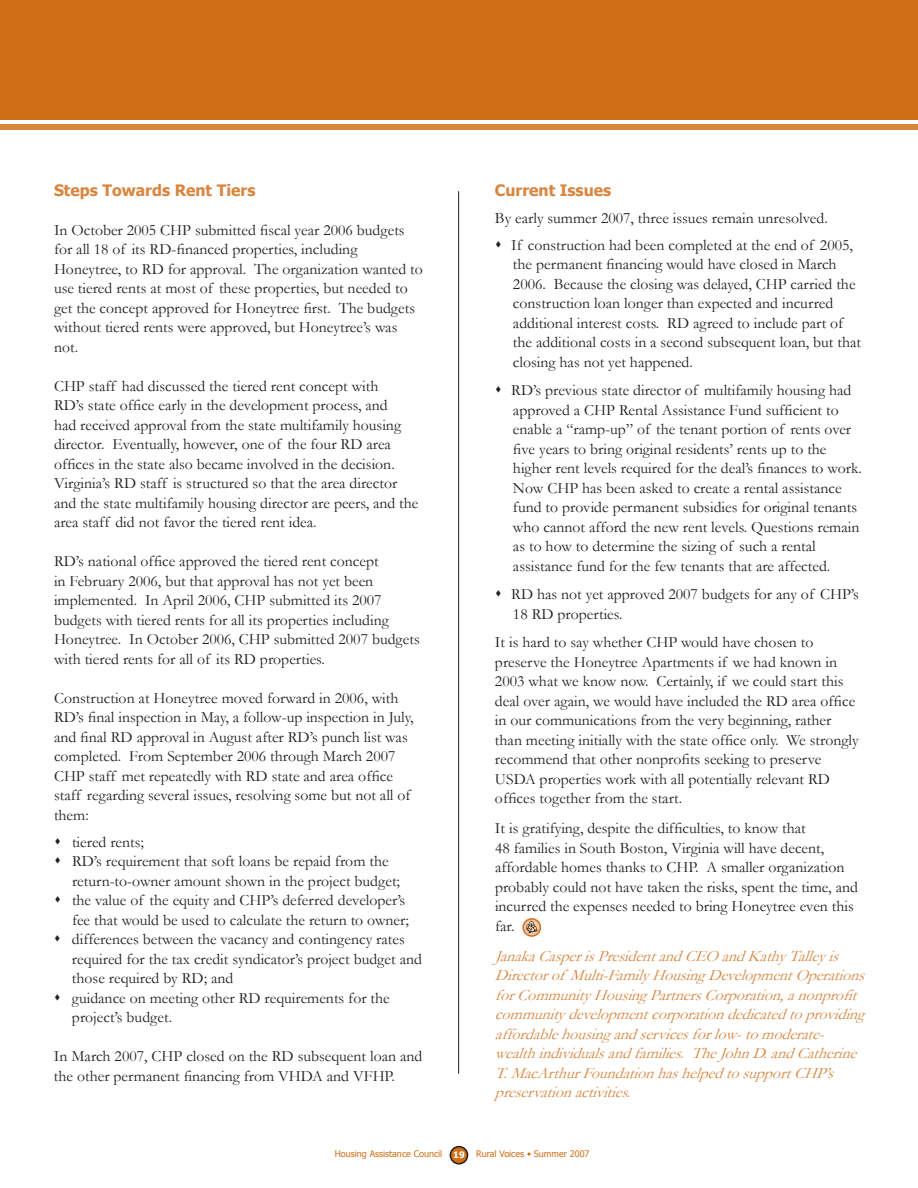
<style>
.page{position:relative;width:918px;height:1188px;background:#fff}
.page>*{position:absolute;margin:0;border:0;box-sizing:border-box;transform-origin:0 0}
.t1{font:15.75px/19.5px "Garamond";color:#231f20}
.t2{font:italic 15.75px/19.5px "Garamond";color:#d8863f}
.t3{font:700 15.75px "Tahoma";color:#d8863f}
.t4{font:9px "Tahoma";color:#d06f18}
.t5{font:700 9px "Tahoma";color:#fff}
</style>
<div class="page">
<div style="left:450px;top:1147px;width:18px;height:17px;background:#d06f18;border-radius:50%"></div>
<div style="left:450px;top:1146px;width:18px;height:19px;border:2px solid #231f20;border-radius:50%"></div>
<hr style="left:458px;top:191px;width:1px;height:883px;background:#231f20">
<img style="left:525px;top:920px;width:14px;height:14px">
<div style="left:522px;top:918px;width:19px;height:19px;border:2px solid #d06f18;border-radius:50%"></div>
<div style="left:0;top:0;width:918px;height:120px;background:#d06f18"></div>
<div style="left:0;top:124px;width:918px;height:6px;background:#d8863f"></div>
<p class="t3" style="left:54px;top:180px;width:203px">Steps Towards Rent Tiers</p>
<p class="t1" style="left:54px;top:220px;width:370px">In October 2005 CHP submitted fiscal year 2006 budgets for all 18 of its RD-financed properties, including Honeytree, to RD for approval. The organization wanted to use tiered rents at most of these properties, but needed to get the concept approved for Honeytree first. The budgets without tiered rents were approved, but Honeytree’s was not.</p>
<p class="t1" style="left:54px;top:376px;width:366px">CHP staff had discussed the tiered rent concept with<br>RD’s state office early in the development process, and<br>had received approval from the state multifamily housing director. Eventually, however, one of the four RD area offices in the state also became involved in the decision.<br>Virginia’s RD staff is structured so that the area director and the state multifamily housing director are peers, and the area staff did not favor the tiered rent idea.</p>
<p class="t1" style="left:54px;top:552px;width:367px">RD’s national office approved the tiered rent concept<br>in February 2006, but that approval has not yet been implemented. In April 2006, CHP submitted its 2007 budgets with tiered rents for all its properties including Honeytree. In October 2006, CHP submitted 2007 budgets with tiered rents for all of its RD properties.</p>
<p class="t1" style="left:54px;top:688px;width:361px">Construction at Honeytree moved forward in 2006, with RD’s final inspection in May, a follow-up inspection in July, and final RD approval in August after RD’s punch list was completed. From September 2006 through March 2007<br>CHP staff met repeatedly with RD state and area office staff regarding several issues, resolving some but not all of them:</p>
<p class="t1" style="left:54px;top:832px;width:92px">▲ tiered rents;</p>
<p class="t1" style="left:72px;top:852px;width:330px;text-indent:-18px">▲ RD’s requirement that soft loans be repaid from the return-to-owner amount shown in the project budget;</p>
<p class="t1" style="left:54px;top:891px;width:356px;text-align:right">▲ the value of the equity and CHP’s deferred developer’s fee that would be used to calculate the return to owner;</p>
<p class="t1" style="left:72px;top:930px;width:351px;text-indent:-18px">▲ differences between the vacancy and contingency rates required for the tax credit syndicator’s project budget and those required by RD; and</p>
<p class="t1" style="left:72px;top:988px;width:319px;text-indent:-18px">▲ guidance on meeting other RD requirements for the project’s budget.</p>
<p class="t1" style="left:54px;top:1047px;width:370px">In March 2007, CHP closed on the RD subsequent loan and the other permanent financing from VHDA and VFHP.</p>
<p class="t3" style="left:495px;top:180px;width:118px">Current Issues</p>
<p class="t1" style="left:495px;top:208px;width:334px">By early summer 2007, three issues remain unresolved.</p>
<p class="t1" style="left:513px;top:235px;width:350px;text-indent:-18px">▲ If construction had been completed at the end of 2005, the permanent financing would have closed in March 2006. Because the closing was delayed, CHP carried the construction loan longer than expected and incurred additional interest costs. RD agreed to include part of the additional costs in a second subsequent loan, but that closing has not yet happened.</p>
<p class="t1" style="left:513px;top:381px;width:350px;text-indent:-18px">▲ RD’s previous state director of multifamily housing had approved a CHP Rental Assistance Fund sufficient to enable a “ramp-up” of the tenant portion of rents over five years to bring original residents’ rents up to the higher rent levels required for the deal’s finances to work.<br>Now CHP has been asked to create a rental assistance fund to provide permanent subsidies for original tenants who cannot afford the new rent levels. Questions remain as to how to determine the sizing of such a rental assistance fund for the few tenants that are affected.</p>
<p class="t1" style="left:513px;top:585px;width:347px;text-indent:-18px">▲ RD has not yet approved 2007 budgets for any of CHP’s<br>18 RD properties.</p>
<p class="t1" style="left:495px;top:633px;width:365px">It is hard to say whether CHP would have chosen to preserve the Honeytree Apartments if we had known in 2003 what we know now. Certainly, if we could start this deal over again, we would have included the RD area office in our communications from the very beginning, rather than meeting initially with the state office only. We strongly recommend that other nonprofits seeking to preserve USDA properties work with all potentially relevant RD offices together from the start.</p>
<p class="t1" style="left:495px;top:819px;width:364px">It is gratifying, despite the difficulties, to know that<br>48 families in South Boston, Virginia will have decent, affordable homes thanks to CHP. A smaller organization probably could not have taken the risks, spent the time, and incurred the expenses needed to bring Honeytree even this far.</p>
<p class="t2" style="left:495px;top:946px;width:377px">JanakaCasperisPresidentandCEO andKathy Talley is Directorof Multi-Family Housing DevelopmentOperations forCommunity Housing PartnersCorporation,anonprofit community developmentcorporationdedicatedtoproviding affordablehousing andservicesforlow-tomoderate&shy;wealthindividualsandfamilies. TheJohnD.andCatherine T.MacArthurFoundationhashelpedtosupportCHP’s preservationactivities.</p>
<p class="t4" style="left:335px;top:1148px;width:109px">Housing Assistance Council</p>
<p class="t4" style="left:476px;top:1148px;width:115px">Rural Voices • Summer 2007</p>
<p class="t5" style="left:453px;top:1149px;width:13px">19</p>
</div>
